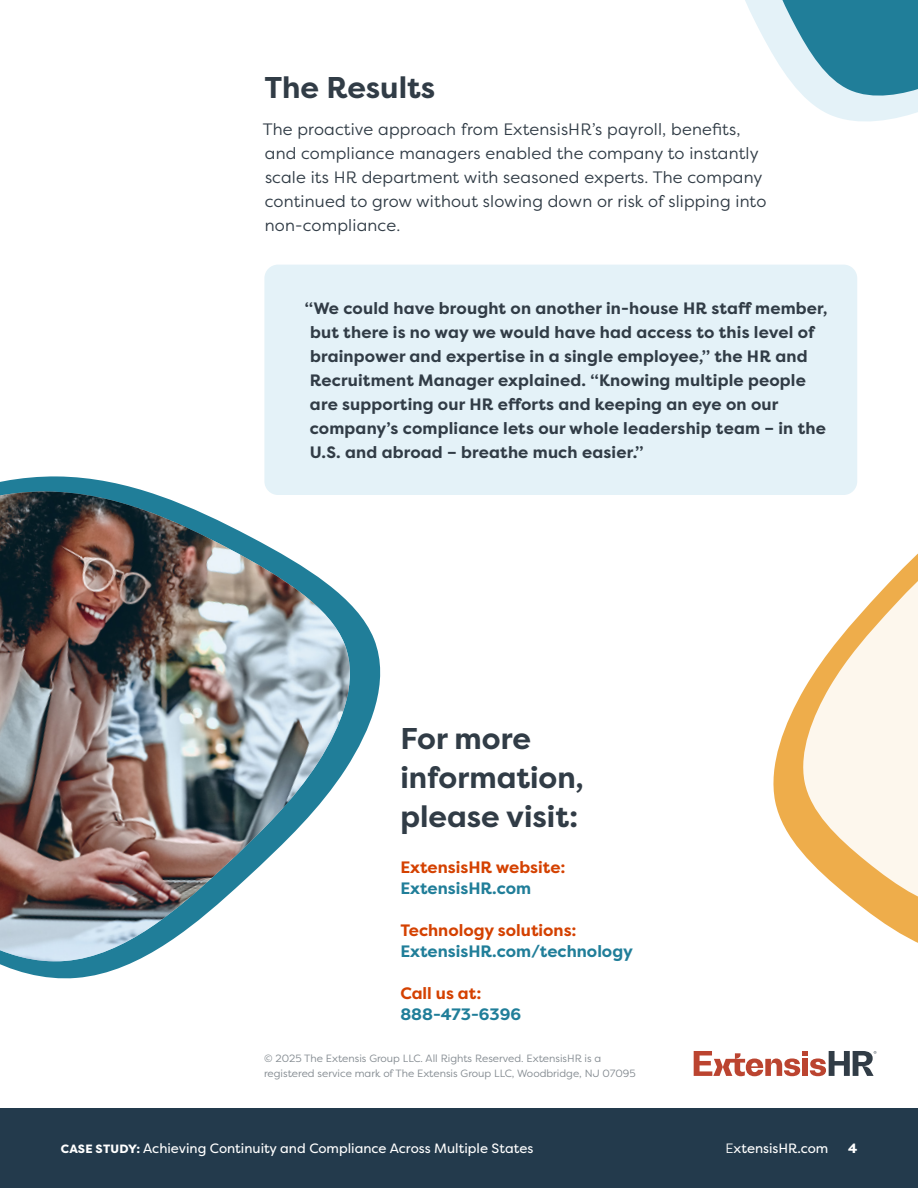
<style>
.page{position:relative;width:918px;height:1188px;background:#fff}
.page>*{position:absolute;margin:0;border:0;box-sizing:border-box;transform-origin:0 0}
.New_Main_Headline{font:700 30px/39px "Filson Pro";color:#313c46}
.Main_Headline{font:700 30px "Filson Pro";color:#313c46}
.Body_Copy_-_NEW{font:700 16.5px/24px "Filson Pro";letter-spacing:.01em;color:#313c46}
.Body_Copy_-_NEW-2{font:16.5px/24px "Filson Pro";letter-spacing:.01em;color:#313c46}
.t1{font:700 16.5px "Filson Pro";color:#207e99}
.t2{font:700 16.5px "Filson Pro";color:#d44101}
.t3{font:13.5px "Filson Pro";color:#fff}
.t4{font:800 13.5px "Filson Pro";color:#fff}
.Copyright{font:10.5px/15px "Filson Pro";color:#838a90}
.s1{font-weight:800;font-size:12px}
.s2{font-style:inherit}
</style>
<div class="page">
<div style="left:0;top:1108px;width:918px;height:80px;background:#233a4c"></div>
<div style="left:264px;top:265px;width:593px;height:230px;background:#e4f2f8;border-radius:14px"></div>
<svg style="left:745px;top:0;width:173px;height:122px"></svg>
<svg style="left:694px;top:1051px;width:182px;height:25px"></svg>
<svg style="left:0;top:470px;width:381px;height:509px"></svg>
<img style="left:0;top:491px;width:359px;height:472px">
<svg style="left:773px;top:698px;width:145px;height:245px"></svg>
<svg style="left:799px;top:553px;width:119px;height:361px;fill:#fdf7ed"></svg>
<p class="Main_Headline" style="left:264px;top:69px;width:172px">The Results</p>
<p class="Body_Copy_-_NEW-2" style="left:263px;top:117px;width:505px">The proactive approach from ExtensisHR’s payroll, benefits, and compliance managers enabled the company to instantly scale its HR department with seasoned experts. The company continued to grow without slowing down or risk of slipping into non-compliance.</p>
<p class="Body_Copy_-_NEW" style="left:310px;top:297px;width:519px;text-indent:-5px">“We could have brought on another in-house HR staff member, but there is no way we would have had access to this level of brainpower and expertise in a single employee,” the HR and Recruitment Manager explained. “Knowing multiple people are supporting our HR efforts and keeping an eye on our company’s compliance lets our whole leadership team – in the U.S. and abroad – breathe much easier.”</p>
<p class="New_Main_Headline" style="left:400px;top:719px;width:185px">For more information, please visit:</p>
<p class="t2" style="left:400px;top:857px;width:167px">ExtensisHR website:</p>
<p class="t1" style="left:400px;top:878px;width:132px">ExtensisHR.com</p>
<p class="t2" style="left:400px;top:920px;width:178px">Technology solutions:</p>
<p class="t1" style="left:400px;top:941px;width:234px">ExtensisHR.com/technology</p>
<p class="t2" style="left:400px;top:983px;width:83px">Call us at:</p>
<p class="t1" style="left:400px;top:1004px;width:122px">888-473-6396</p>
<p class="Copyright" style="left:264px;top:1050px;width:373px">© 2025 The Extensis Group LLC. All Rights Reserved. ExtensisHR is a registered service mark of The Extensis Group LLC, Woodbridge, NJ 07095</p>
<p class="t3" style="left:61px;top:1139px;width:474px"><span class="s1">CASE STUDY:</span> Achieving Continuity and Compliance Across Multiple States</p>
<p class="t3" style="left:726px;top:1139px;width:104px"><span class="s2">E</span>xtensisHR.com</p>
<p class="t4" style="left:848px;top:1139px;width:11px">4</p>
</div>
